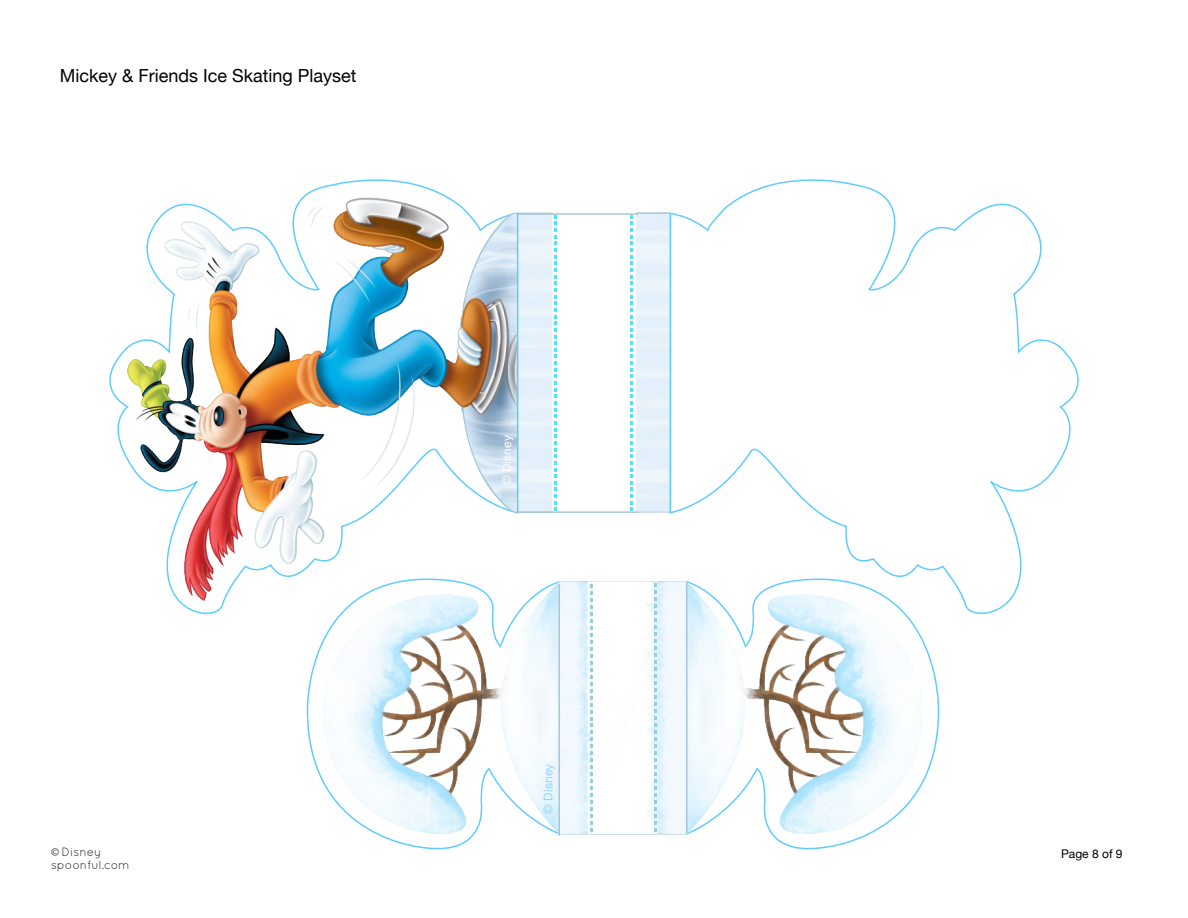
<style>
.page{position:relative;width:1188px;height:918px;background:#fff}
.page>*{position:absolute;margin:0;border:0;box-sizing:border-box;transform-origin:0 0}
.t1{font:18px "Helvetica Neue";color:#000}
.t2{font:12px/12.6px "Quicksand";color:#292526}
.t3{font:12px "Helvetica Neue";color:#000}
.t4{font:12px "Helvetica Neue";letter-spacing:.015em;color:#fff}
.t5{font:12px "Helvetica Neue";letter-spacing:.02em;color:#94d5ff}
.s1{font-family:"Myriad Pro"}
</style>
<div class="page">
<svg style="left:671px;top:179px;width:408px;height:436px"></svg>
<img style="left:127px;top:198px;width:544px;height:403px">
<hr style="left:519px;top:213px;width:119px;height:2px;background:#a6c7db">
<hr style="left:519px;top:511px;width:119px;height:2px;background:#a6c7db">
<hr style="left:517px;top:213px;width:1px;height:300px;background:#5fccff">
<svg style="left:554px;top:215px;width:3px;height:296px"></svg>
<svg style="left:631px;top:215px;width:2px;height:296px"></svg>
<hr style="left:670px;top:213px;width:1px;height:300px;background:#5fccff">
<svg style="left:305px;top:577px;width:256px;height:273px"></svg>
<svg style="left:685px;top:577px;width:256px;height:273px"></svg>
<hr style="left:559px;top:833px;width:128px;height:2px;background:#a6c7db">
<img style="left:323px;top:581px;width:236px;height:252px">
<img style="left:559px;top:581px;width:364px;height:252px">
<svg style="left:654px;top:583px;width:2px;height:249px"></svg>
<hr style="left:686px;top:582px;width:1px;height:251px;background:#a6c7db">
<svg style="left:590px;top:584px;width:3px;height:248px"></svg>
<hr style="left:559px;top:584px;width:1px;height:252px;background:#a6c7db">
<p class="t1" style="left:60px;top:60px;width:298px">Mickey &amp; Friends Ice Skating Playset</p>
<p class="t2" style="left:51px;top:846px;width:80px"><span class="s1">©</span> Disney spoonful.com</p>
<p class="t4" style="left:497px;top:485px;width:52px;rotate:-90deg">© Disney</p>
<p class="t5" style="left:538px;top:814px;width:52px;rotate:-90deg">© Disney</p>
<p class="t3" style="left:1061px;top:843px;width:63px">Page 8 of 9</p>
</div>
